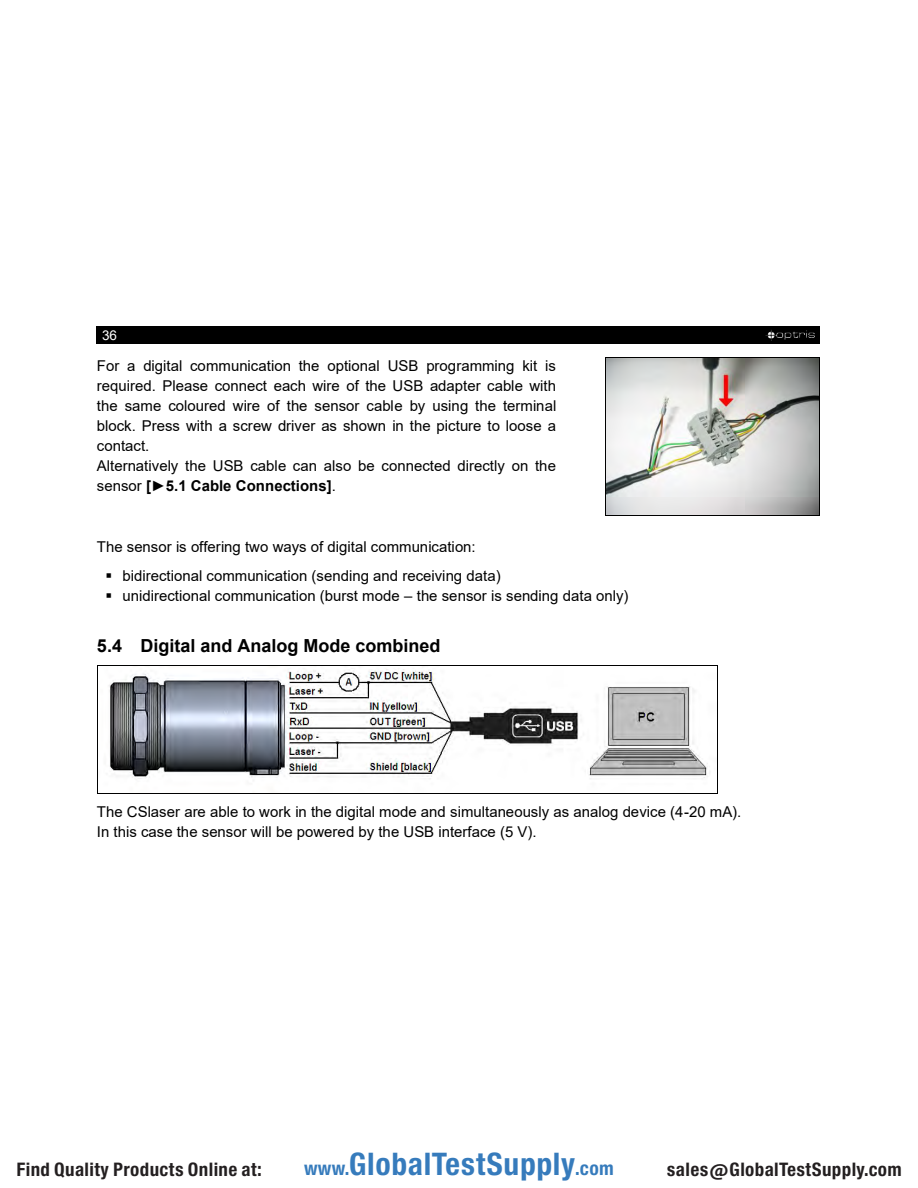
<style>
.page{position:relative;width:918px;height:1188px;background:#fff}
.page>*{position:absolute;margin:0;border:0;box-sizing:border-box;transform-origin:0 0}
.t1{font:29.7px "Europa Gro Nr 2 SBOP Bol Con";letter-spacing:.02em;color:#367bbc}
.t2{font:700 18px "Arial";color:#000}
.t3{font:17.85px "Europa Gro Nr 2 SBOP Bol Con";letter-spacing:.02em;color:#231f20}
.t4{font:15px/19.8px "Arial";color:#000;text-align:justify}
.t5{font:13.5px "Arial";color:#fff}
.s1{font-size:15px;color:#000}
.s2{font-weight:700}
.s3{font-size:18.3px}
</style>
<div class="page">
<div style="left:102px;top:326px;width:15px;height:18px;background:#000"></div>
<div style="left:97px;top:326px;width:5px;height:18px;background:#000"></div>
<div style="left:117px;top:326px;width:703px;height:18px;background:#000"></div>
<img style="left:766px;top:330px;width:49px;height:10px">
<img style="left:606px;top:359px;width:213px;height:156px">
<hr style="left:606px;top:358px;width:213px;height:1px;background:#000">
<hr style="left:605px;top:358px;width:1px;height:157px;background:#000">
<hr style="left:819px;top:358px;width:1px;height:157px;background:#000">
<hr style="left:606px;top:515px;width:213px;height:1px;background:#000">
<img style="left:109px;top:669px;width:601px;height:110px">
<hr style="left:98px;top:665px;width:619px;height:1px;background:#000">
<hr style="left:97px;top:666px;width:1px;height:127px;background:#000">
<hr style="left:717px;top:666px;width:1px;height:127px;background:#000">
<hr style="left:98px;top:793px;width:619px;height:1px;background:#000">
<p class="t5" style="left:97px;top:326px;width:22px"><span class="s1">-</span>36</p>
<p class="t4" style="left:97px;top:356px;width:461px">For a digital communication the optional USB programming kit is required. Please connect each wire of the USB adapter cable with the same coloured wire of the sensor cable by using the terminal block. Press with a screw driver as shown in the picture to loose a contact.</p>
<p class="t4" style="left:97px;top:455px;width:461px">Alternatively the USB cable can also be connected directly on the sensor <span class="s2">[►5.1 Cable Connections]</span>.</p>
<p class="t4" style="left:97px;top:537px;width:380px">The sensor is offering two ways of digital communication:</p>
<p class="t4" style="left:105px;top:566px;width:397px">▪ bidirectional communication (sending and receiving data)</p>
<p class="t4" style="left:105px;top:585px;width:525px">▪ unidirectional communication (burst mode – the sensor is sending data only)</p>
<h2 class="t2" style="left:97px;top:633px;width:345px">5.4 Digital and Analog Mode combined</h2>
<p class="t4" style="left:97px;top:802px;width:646px">The CSlaser are able to work in the digital mode and simultaneously as analog device (4-20 mA).</p>
<p class="t4" style="left:97px;top:822px;width:441px">In this case the sensor will be powered by the USB interface (5 V).</p>
<p class="t3" style="left:16px;top:1159px;width:247px">Find Quality Products Online at:</p>
<h1 class="t1" style="left:304px;top:1147px;width:311px"><span class="s3">www.</span>GlobalTestSupply<span class="s3">.com</span></h1>
<p class="t3" style="left:667px;top:1159px;width:236px">sales@GlobalTestSupply.com</p>
</div>
